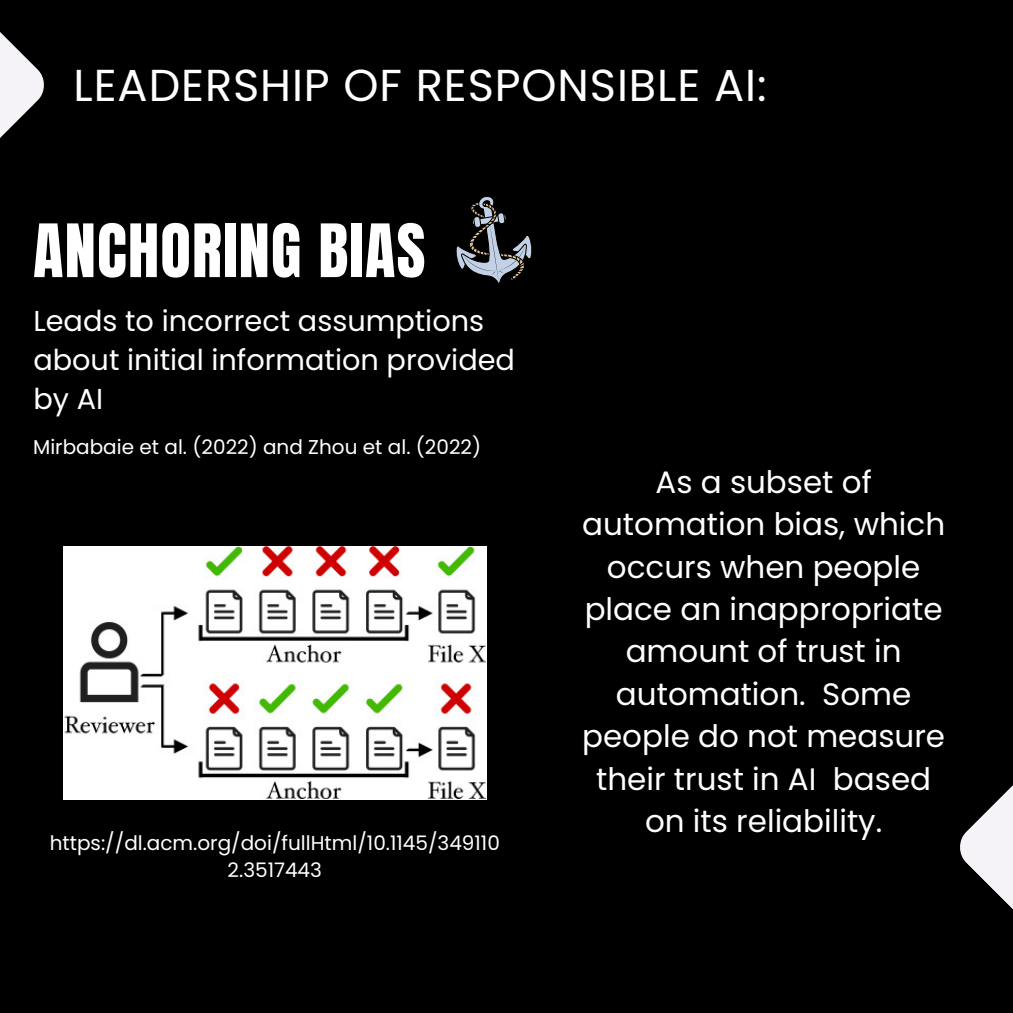
<style>
.page{position:relative;width:1013px;height:1013px;background:#fff}
.page>*{position:absolute;margin:0;border:0;box-sizing:border-box;transform-origin:0 0}
.t1{font:62.5px "Anton";letter-spacing:.02em;color:#fff}
.t2{font:44.75px "Poppins";letter-spacing:.02em;color:#fff}
.t3{font:31px/42.5px "Poppins";color:#fff;text-align:center}
.t4{font:28.75px/39.4px "Poppins";color:#fff}
.t5{font:20px/27.2px "Poppins";color:#fff;text-align:center}
</style>
<div class="page">
<div style="left:0;top:0;width:1012px;height:1012px;background:#000"></div>
<svg style="left:960px;top:786px;width:52px;height:122px"></svg>
<svg style="left:0;top:32px;width:44px;height:106px"></svg>
<svg style="left:456px;top:196px;width:76px;height:88px"></svg>
<img style="left:63px;top:547px;width:423px;height:252px">
<h2 class="t2" style="left:74px;top:54px;width:694px">LEADERSHIP OF RESPONSIBLE AI:</h2>
<h1 class="t1" style="left:33px;top:206px;width:394px">ANCHORING BIAS</h1>
<p class="t4" style="left:33px;top:301px;width:483px">Leads to incorrect assumptions about initial information provided by AI</p>
<p class="t5" style="left:33px;top:433px;width:449px">Mirbabaie et al. (2022) and Zhou et al. (2022)</p>
<p class="t5" style="left:50px;top:829px;width:451px">https://dl.acm.org/doi/fullHtml/10.1145/349110<br>2.3517443</p>
<p class="t3" style="left:582px;top:460px;width:364px">As a subset of automation bias, which occurs when people place an inappropriate amount of trust in automation. Some people do not measure their trust in AI based on its reliability.</p>
</div>
